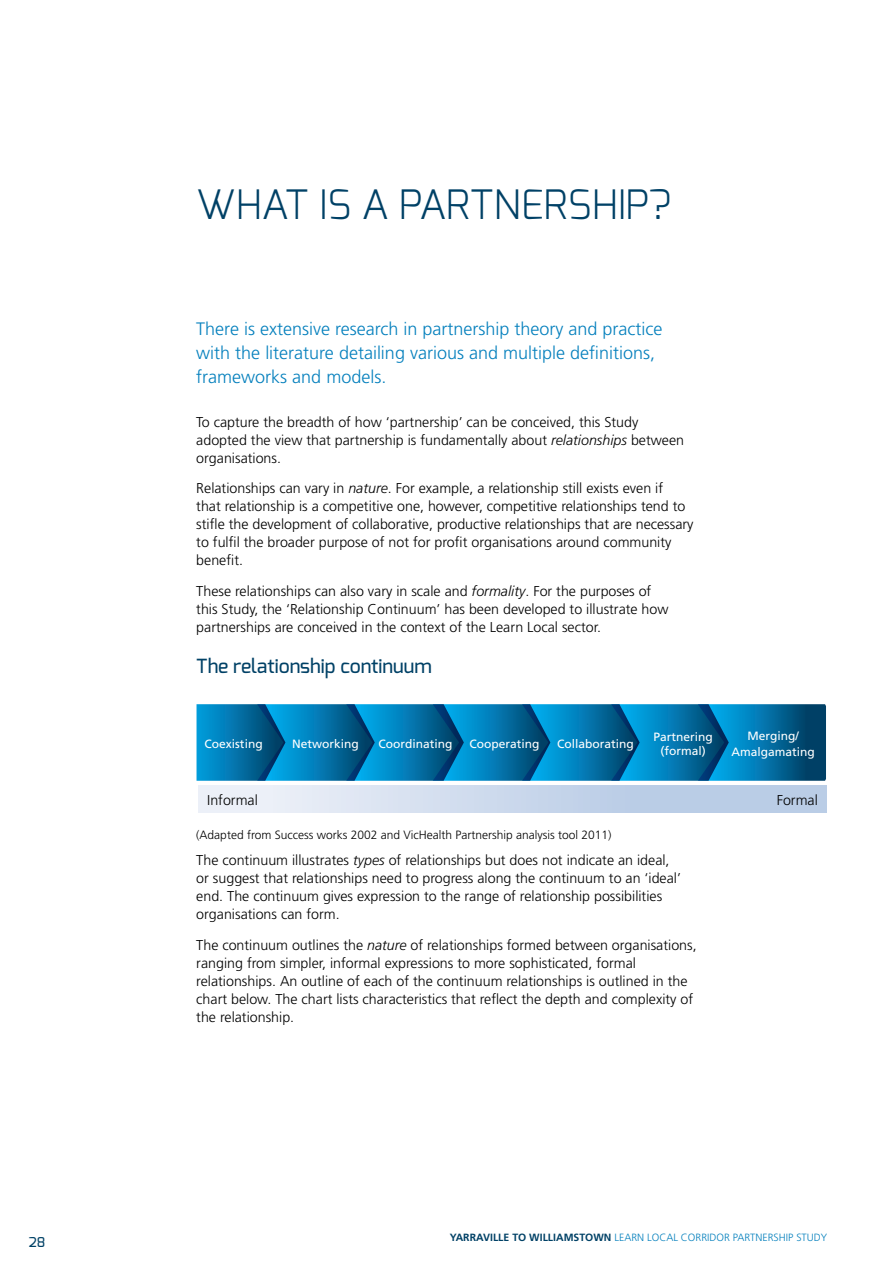
<style>
.page{position:relative;width:893px;height:1263px;background:#fff}
.page>*{position:absolute;margin:0;border:0;box-sizing:border-box;transform-origin:0 0}
.t1{font:300 40.5px "Exo";color:#004166}
.t2{font:500 19.5px "Exo";color:#004166}
.t3{font:300 18px/24px "Frutiger";color:#0580bd}
.t4{font:300 14.25px/18px "Frutiger";color:#000}
.t5{font:500 13.5px "Exo";color:#004166}
.t6{font:12px/13.5px "Frutiger";color:#fff;text-align:center}
.t7{font:300 12px "Frutiger";color:#000}
.t8{font:300 10.5px "Frutiger";color:#0580bd}
.s1{font-style:italic}
.s2{font-weight:700;color:#004166}
</style>
<div class="page">
<div style="left:198px;top:785px;width:628px;height:27px;background:linear-gradient(to right,#eef1f8,#aec5e2)"></div>
<svg style="left:197px;top:704px;width:629px;height:77px;background:#0274aa"></svg>
<p class="t5" style="left:29px;top:1233px;width:18px">28</p>
<h1 class="t1" style="left:196px;top:179px;width:476px">WHAT IS A PARTNERSHIP?</h1>
<p class="t3" style="left:196px;top:317px;width:468px">There is extensive research in partnership theory and practice with the literature detailing various and multiple definitions, frameworks and models.</p>
<p class="t4" style="left:196px;top:413px;width:489px">To capture the breadth of how ‘partnership’ can be conceived, this Study adopted the view that partnership is fundamentally about <span class="s1">relationships</span> between organisations.</p>
<p class="t4" style="left:196px;top:479px;width:499px">Relationships can vary in <span class="s1">nature</span>. For example, a relationship still exists even if<br>that relationship is a competitive one, however, competitive relationships tend to stifle the development of collaborative, productive relationships that are necessary to fulfil the broader purpose of not for profit organisations around community benefit.</p>
<p class="t4" style="left:196px;top:582px;width:474px">These relationships can also vary in scale and <span class="s1">formality</span>. For the purposes of this Study, the ‘Relationship Continuum’ has been developed to illustrate how partnerships are conceived in the context of the Learn Local sector.</p>
<h2 class="t2" style="left:196px;top:654px;width:237px">The relationship continuum</h2>
<p class="t6" style="left:205px;top:737px;width:60px">Coexisting</p>
<p class="t6" style="left:292px;top:737px;width:68px">Networking</p>
<p class="t6" style="left:378px;top:737px;width:76px">Coordinating</p>
<p class="t6" style="left:470px;top:737px;width:72px">Cooperating</p>
<p class="t6" style="left:557px;top:737px;width:78px">Collaborating</p>
<p class="t6" style="left:653px;top:730px;width:61px">Partnering (formal)</p>
<p class="t6" style="left:732px;top:728px;width:85px;line-height:15.6px">Merging/<br>Amalgamating</p>
<p class="t4" style="left:207px;top:791px;width:52px">Informal</p>
<p class="t4" style="left:777px;top:791px;width:43px">Formal</p>
<p class="t7" style="left:196px;top:828px;width:417px">(Adapted from Success works 2002 and VicHealth Partnership analysis tool 2011)</p>
<p class="t4" style="left:196px;top:851px;width:486px">The continuum illustrates <span class="s1">types</span> of relationships but does not indicate an ideal, or suggest that relationships need to progress along the continuum to an ‘ideal’ end. The continuum gives expression to the range of relationship possibilities organisations can form.</p>
<p class="t4" style="left:196px;top:936px;width:502px">The continuum outlines the <span class="s1">nature</span> of relationships formed between organisations, ranging from simpler, informal expressions to more sophisticated, formal relationships. An outline of each of the continuum relationships is outlined in the chart below. The chart lists characteristics that reflect the depth and complexity of the relationship.</p>
<p class="t8" style="left:450px;top:1232px;width:379px"><span class="s2">YARRAVILLE TO WILLIAMSTOWN</span> LEARN LOCAL CORRIDOR PARTNERSHIP STUDY</p>
</div>
